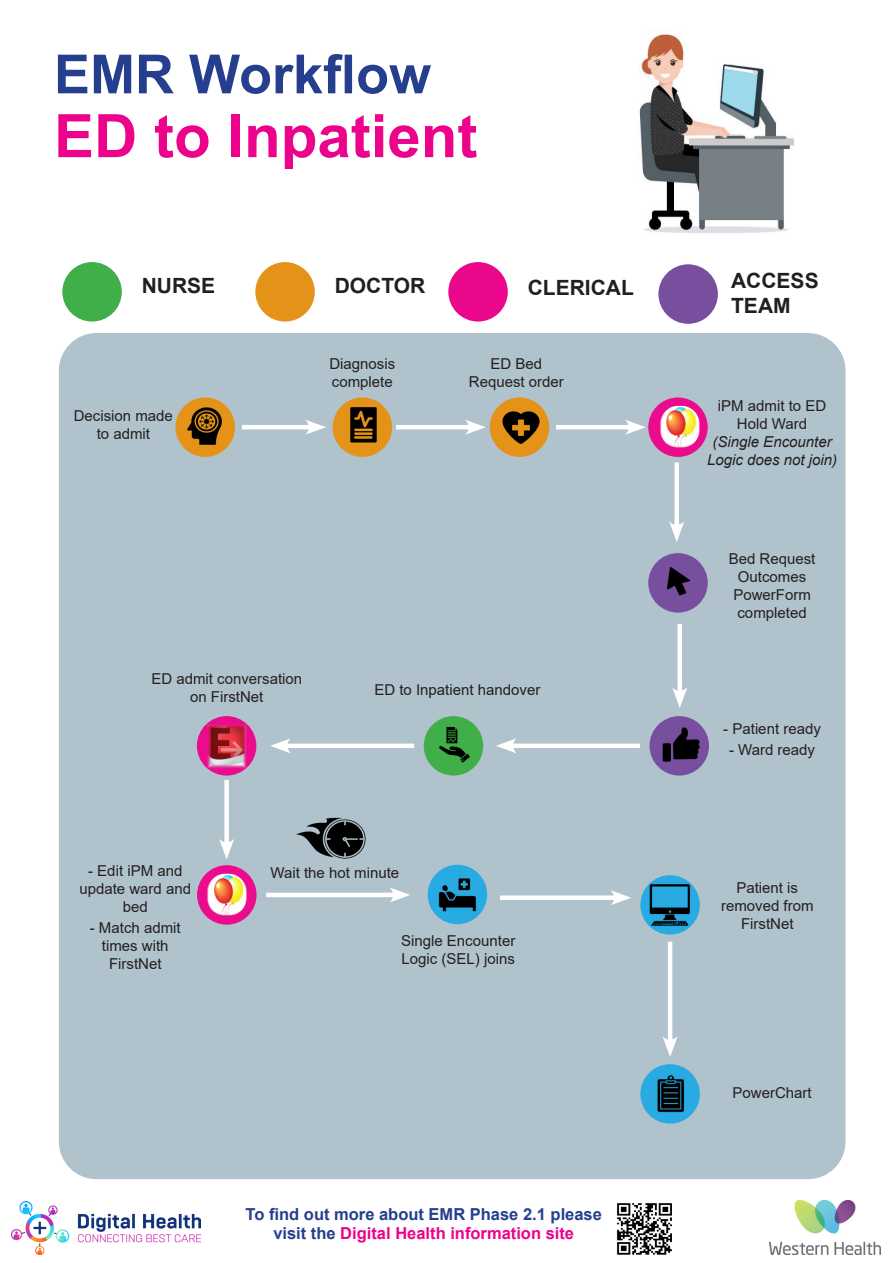
<style>
.page{position:relative;width:893px;height:1263px;background:#fff}
.page>*{position:absolute;margin:0;border:0;box-sizing:border-box;transform-origin:0 0}
.t1{font:700 60px "Arial";color:#ed028c}
.t2{font:700 54px "Arial";color:#253f8e}
.t3{font:700 21px/25.2px "Arial";color:#231f20}
.t4{font:700 16.5px/19.8px "Arial";color:#253f8e;text-align:center}
.t5{font:15px/18px "Arial";color:#231f20;text-align:center}
.t6{font:italic 15px/18px "Arial";color:#231f20;text-align:center}
.s1{color:#ed028c}
.s2{font-style:normal}
</style>
<div class="page">
<div style="left:59px;top:333px;width:786px;height:846px;background:#b0c2cb;border-radius:38px"></div>
<div style="left:62px;top:262px;width:60px;height:60px;background:#40ae49;border-radius:50%"></div>
<div style="left:255px;top:262px;width:60px;height:60px;background:#e49318;border-radius:50%"></div>
<div style="left:448px;top:262px;width:60px;height:60px;background:#eb078c;border-radius:50%"></div>
<img style="left:12px;top:1201px;width:188px;height:54px">
<img style="left:770px;top:1200px;width:110px;height:55px">
<img style="left:616px;top:1203px;width:56px;height:52px">
<img style="left:639px;top:34px;width:155px;height:199px">
<div style="left:175px;top:397px;width:60px;height:60px;background:#e49318;border-radius:50%"></div>
<div style="left:333px;top:397px;width:59px;height:60px;background:#e49318;border-radius:50%"></div>
<div style="left:490px;top:397px;width:59px;height:60px;background:#e49318;border-radius:50%"></div>
<div style="left:648px;top:553px;width:60px;height:60px;background:#784e9f;border-radius:50%"></div>
<div style="left:649px;top:716px;width:60px;height:59px;background:#784e9f;border-radius:50%"></div>
<div style="left:424px;top:716px;width:59px;height:59px;background:#40ae49;border-radius:50%"></div>
<div style="left:197px;top:716px;width:59px;height:59px;background:#ea0c8d;border-radius:50%"></div>
<div style="left:197px;top:865px;width:60px;height:60px;background:#ea0c8d;border-radius:50%"></div>
<div style="left:640px;top:875px;width:60px;height:59px;background:#27abe2;border-radius:50%"></div>
<div style="left:640px;top:1064px;width:60px;height:59px;background:#27abe2;border-radius:50%"></div>
<div style="left:648px;top:397px;width:60px;height:60px;background:#ea0c8d;border-radius:50%"></div>
<hr style="left:242px;top:425px;width:71px;height:4px;background:#fff">
<svg style="left:305px;top:420px;width:21px;height:15px"></svg>
<hr style="left:396px;top:425px;width:77px;height:4px;background:#fff">
<svg style="left:465px;top:420px;width:21px;height:15px"></svg>
<div style="left:674px;top:462px;width:5px;height:67px;background:#fff"></div>
<svg style="left:669px;top:521px;width:15px;height:21px"></svg>
<div style="left:508px;top:743px;width:132px;height:5px;background:#fff"></div>
<svg style="left:496px;top:738px;width:21px;height:15px"></svg>
<div style="left:283px;top:743px;width:131px;height:5px;background:#fff"></div>
<svg style="left:270px;top:738px;width:21px;height:15px"></svg>
<div style="left:224px;top:780px;width:5px;height:67px;background:#fff"></div>
<svg style="left:219px;top:839px;width:15px;height:20px"></svg>
<hr style="left:266px;top:893px;width:132px;height:4px;background:#fff">
<svg style="left:389px;top:887px;width:21px;height:15px"></svg>
<hr style="left:668px;top:942px;width:4px;height:102px;background:#fff">
<svg style="left:662px;top:1036px;width:16px;height:21px"></svg>
<hr style="left:556px;top:425px;width:77px;height:4px;background:#fff">
<svg style="left:625px;top:420px;width:21px;height:15px"></svg>
<img style="left:499px;top:405px;width:44px;height:42px">
<img style="left:667px;top:567px;width:24px;height:29px">
<img style="left:344px;top:403px;width:40px;height:40px">
<img style="left:662px;top:723px;width:41px;height:43px">
<img style="left:434px;top:721px;width:42px;height:45px">
<img style="left:185px;top:404px;width:40px;height:41px">
<img style="left:657px;top:1075px;width:27px;height:38px">
<div style="left:658px;top:264px;width:60px;height:60px;background:#784e9f;border-radius:50%"></div>
<img style="left:296px;top:817px;width:70px;height:42px">
<div style="left:428px;top:865px;width:59px;height:59px;background:#27abe2;border-radius:50%"></div>
<div style="left:500px;top:895px;width:119px;height:5px;background:#fff"></div>
<svg style="left:610px;top:890px;width:21px;height:15px"></svg>
<div style="left:677px;top:624px;width:5px;height:71px;background:#fff"></div>
<svg style="left:672px;top:687px;width:15px;height:21px"></svg>
<img style="left:436px;top:873px;width:44px;height:44px">
<img style="left:647px;top:880px;width:46px;height:51px">
<img style="left:660px;top:406px;width:40px;height:42px">
<img style="left:207px;top:874px;width:40px;height:42px">
<img style="left:207px;top:724px;width:39px;height:44px">
<p class="t2" style="left:54px;top:36px;width:379px">EMR Workflow</p>
<p class="t1" style="left:54px;top:94px;width:425px">ED to Inpatient</p>
<p class="t3" style="left:142px;top:273px;width:75px">NURSE</p>
<p class="t3" style="left:335px;top:273px;width:92px">DOCTOR</p>
<p class="t3" style="left:528px;top:276px;width:108px">CLERICAL</p>
<p class="t5" style="left:74px;top:406px;width:101px">Decision made to admit</p>
<p class="t5" style="left:329px;top:354px;width:67px;text-align:left">Diagnosis complete</p>
<p class="t5" style="left:469px;top:354px;width:97px">ED Bed<br>Request order</p>
<p class="t5" style="left:151px;top:670px;width:152px">ED admit conversation on FirstNet</p>
<p class="t5" style="left:374px;top:681px;width:167px">ED to Inpatient handover</p>
<p class="t5" style="left:79px;top:861px;width:113px">- Edit iPM and update ward and bed</p>
<p class="t5" style="left:90px;top:918px;width:92px">- Match admit times with<br>FirstNet</p>
<p class="t5" style="left:271px;top:864px;width:130px">Wait the hot minute</p>
<p class="t5" style="left:401px;top:931px;width:116px;text-align:left">Single Encounter<br>Logic (SEL) joins</p>
<p class="t4" style="left:246px;top:1204px;width:358px">To find out more about EMR Phase 2.1 please visit the <span class="s1">Digital Health information site</span></p>
<p class="t3" style="left:731px;top:268px;width:89px">ACCESS<br>TEAM</p>
<p class="t6" style="left:707px;top:397px;width:131px"><span class="s2">iPM admit to ED<br>Hold Ward<br></span>(Single Encounter<br>Logic does not join)</p>
<p class="t5" style="left:729px;top:550px;width:88px">Bed Request<br>Outcomes<br>PowerForm completed</p>
<p class="t5" style="left:723px;top:720px;width:99px">- Patient ready</p>
<p class="t5" style="left:729px;top:741px;width:88px">- Ward ready</p>
<p class="t5" style="left:721px;top:878px;width:94px">Patient is removed from<br>FirstNet</p>
<p class="t5" style="left:732px;top:1083px;width:81px">PowerChart</p>
</div>
